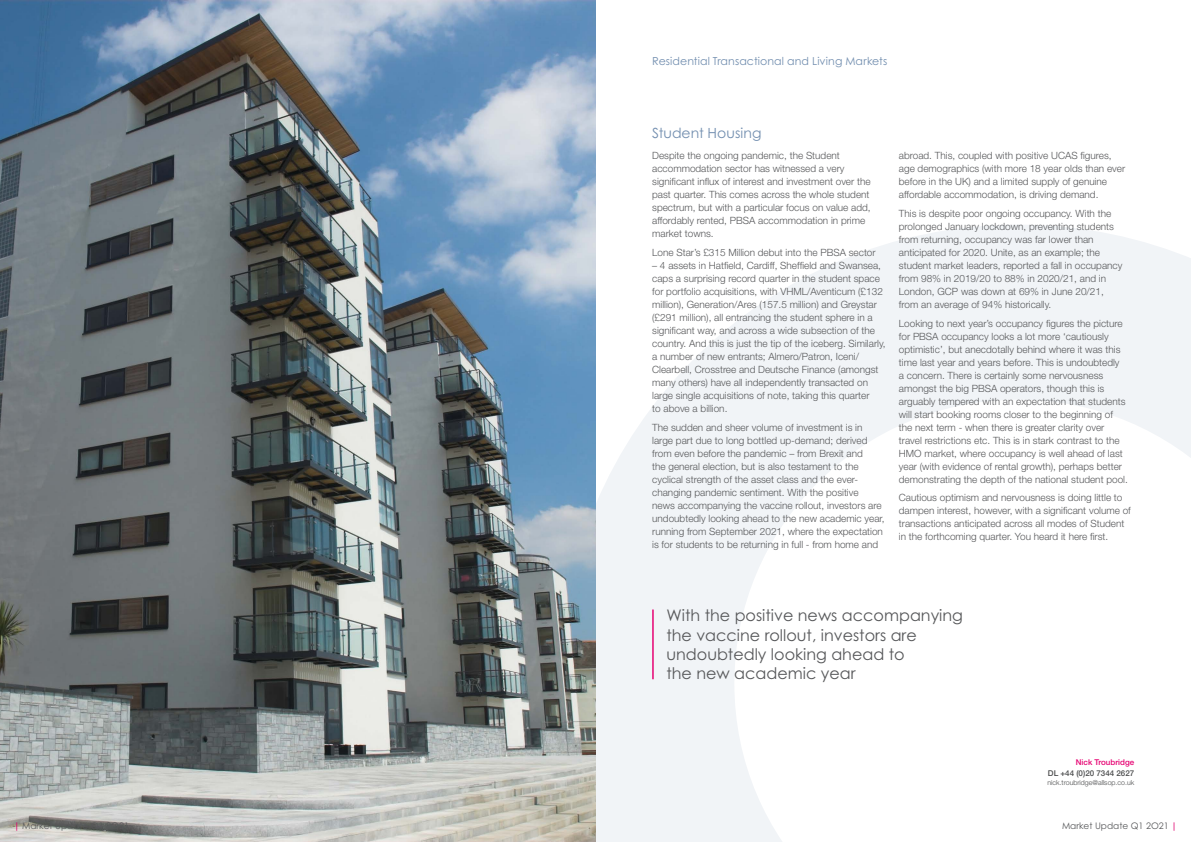
<style>
.page{position:relative;width:1191px;height:842px;background:#fff}
.page>*{position:absolute;margin:0;border:0;box-sizing:border-box;transform-origin:0 0}
.t1{font:16px/19.2px "Century Gothic Pro";color:#57585a}
.t2{font:14px "Century Gothic Pro";letter-spacing:.005em;color:#738fb0}
.t3{font:11px "Century Gothic Pro";letter-spacing:.01em;color:#738fb0}
.t4{font:300 10px/13px "Helvetica Neue";color:#57585a}
.t5{font:9px "Century Gothic Pro";color:#57585a}
.t6{font:500 8px "Helvetica Neue";color:#4b4c4d}
.t7{font:500 8px "Helvetica Neue";color:#e60272}
.t8{font:300 7px "Helvetica Neue";color:#4b4c4d}
.s1{font-weight:700;color:#df006e}
</style>
<div class="page">
<svg style="left:595px;top:225px;width:596px;height:617px"></svg>
<hr style="left:652px;top:609px;width:1px;height:70px;background:#e60272">
<img style="left:0;top:0;width:595px;height:842px">
<p class="t3" style="left:652px;top:54px;width:237px">Residential Transactional and Living Markets</p>
<h2 class="t2" style="left:652px;top:124px;width:111px">Student Housing</h2>
<p class="t4" style="left:652px;top:149px;width:220px">Despite the ongoing pandemic, the Student accommodation sector has witnessed a very significant influx of interest and investment over the past quarter. This comes across the whole student spectrum, but with a particular focus on value add, affordably rented, PBSA accommodation in prime market towns.</p>
<p class="t4" style="left:652px;top:246px;width:225px">Lone Star’s £315 Million debut into the PBSA sector</p>
<p class="t4" style="left:652px;top:259px;width:235px">– 4 assets in Hatfield, Cardiff, Sheffield and Swansea, caps a surprising record quarter in the student space for portfolio acquisitions, with VHML/Aventicum (£132 million), Generation/Ares (157.5 million) and Greystar (£291 million), all entrancing the student sphere in a significant way, and across a wide subsection of the country. And this is just the tip of the iceberg. Similarly, a number of new entrants; Almero/Patron, Iceni/ Clearbell, Crosstree and Deutsche Finance (amongst many others) have all independently transacted on large single acquisitions of note, taking this quarter<br>to above a billion.</p>
<p class="t4" style="left:652px;top:420px;width:234px">The sudden and sheer volume of investment is in large part due to long bottled up-demand; derived from even before the pandemic – from Brexit and<br>the general election, but is also testament to the cyclical strength of the asset class and the ever&shy;changing pandemic sentiment. With the positive<br>news accompanying the vaccine rollout, investors are undoubtedly looking ahead to the new academic year, running from September 2021, where the expectation is for students to be returning in full - from home and</p>
<p class="t4" style="left:899px;top:149px;width:228px">abroad. This, coupled with positive UCAS figures, age demographics (with more 18 year olds than ever before in the UK) and a limited supply of genuine affordable accommodation, is driving demand.</p>
<p class="t4" style="left:899px;top:207px;width:225px">This is despite poor ongoing occupancy. With the prolonged January lockdown, preventing students from returning, occupancy was far lower than anticipated for 2020. Unite, as an example; the student market leaders, reported a fall in occupancy from 98% in 2019/20 to 88% in 2020/21, and in London, GCP was down at 69% in June 20/21, from an average of 94% historically.</p>
<p class="t4" style="left:899px;top:316px;width:230px">Looking to next year’s occupancy figures the picture for PBSA occupancy looks a lot more ‘cautiously optimistic’, but anecdotally behind where it was this time last year and years before. This is undoubtedly<br>a concern. There is certainly some nervousness amongst the big PBSA operators, though this is arguably tempered with an expectation that students will start booking rooms closer to the beginning of the next term - when there is greater clarity over travel restrictions etc. This is in stark contrast to the HMO market, where occupancy is well ahead of last year (with evidence of rental growth), perhaps better demonstrating the depth of the national student pool.</p>
<p class="t4" style="left:899px;top:491px;width:233px">Cautious optimism and nervousness is doing little to dampen interest, however, with a significant volume of transactions anticipated across all modes of Student in the forthcoming quarter. You heard it here first.</p>
<h1 class="t1" style="left:666px;top:606px;width:298px">With the positive news accompanying the vaccine rollout, investors are undoubtedly looking ahead to<br>the new academic year</h1>
<p class="t7" style="left:1075px;top:757px;width:60px">Nick Troubridge</p>
<p class="t6" style="left:1048px;top:768px;width:88px">DL +44 (0)20 7344 2627</p>
<p class="t8" style="left:1047px;top:778px;width:88px">nick.troubridge@allsop.co.uk</p>
<p class="t5" style="left:14px;top:820px;width:116px"><span class="s1">|</span> Market Update Q1 2O21</p>
<p class="t5" style="left:1062px;top:820px;width:116px">Market Update Q1 2O21 <span class="s1">|</span></p>
</div>
